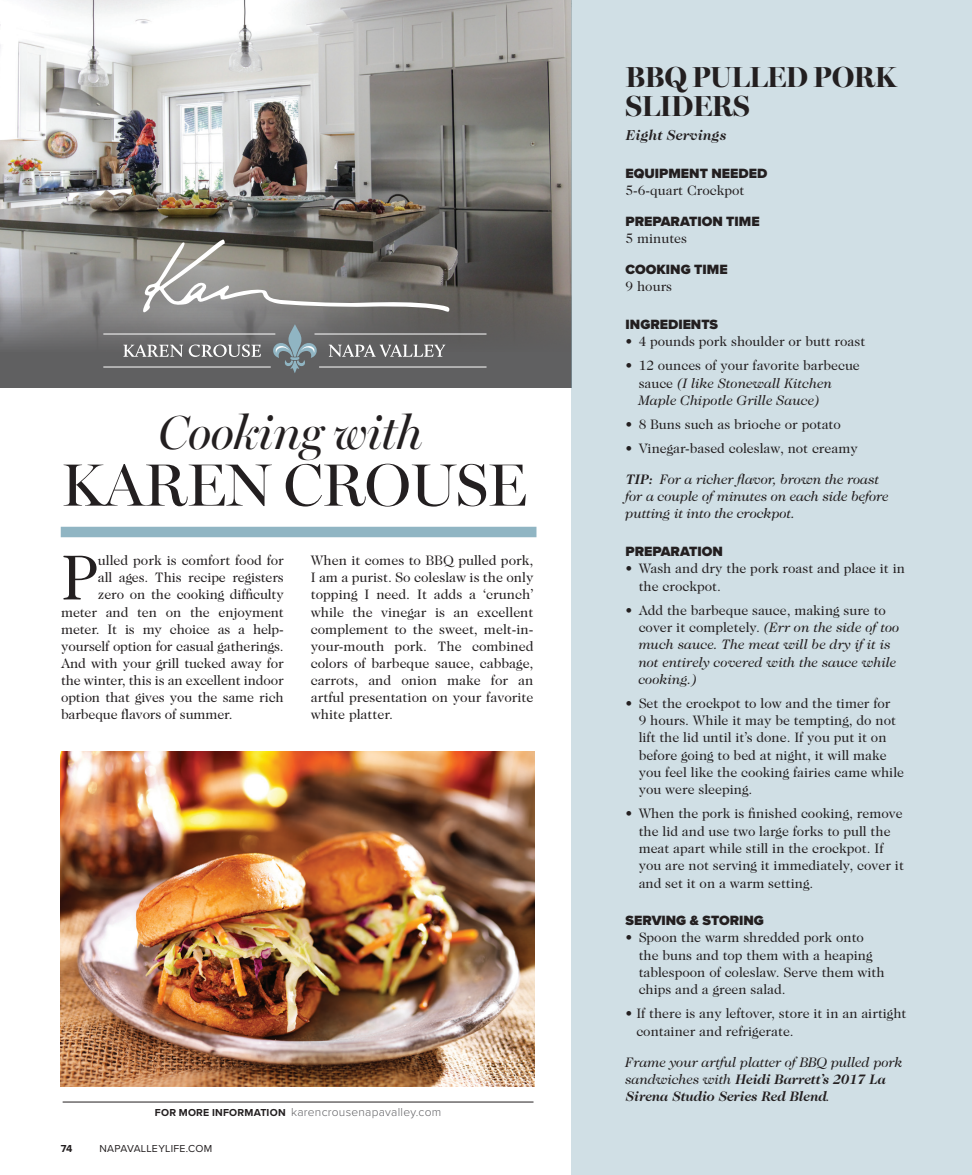
<style>
.page{position:relative;width:972px;height:1175px;background:#fff}
.page>*{position:absolute;margin:0;border:0;box-sizing:border-box;transform-origin:0 0}
.t1{font:64.2px "Caslon 224 Std";color:#231f20}
.t2{font:60px "Miller Banner";letter-spacing:-.02em;color:#231f20}
.t3{font:italic 48px "Miller Banner";letter-spacing:-.01em;color:#231f20}
.t4{font:700 29.1px/29.1px "Miller Banner";letter-spacing:-.01em;color:#231f20}
.t5{font:italic 700 14.55px "Caslon 224 Std";color:#231f20}
.t6{font:italic 13.95px/17.2px "Caslon 224 Std";letter-spacing:-.01em;color:#231f20}
.t7{font:900 13.95px "Proxima Nova";color:#231f20}
.t8{font:13.8px/17.2px "Caslon 224 Std";color:#231f20}
.t9{font:italic 13.8px/17.2px "Caslon 224 Std";color:#231f20}
.t10{font:300 12px "Proxima Nova";letter-spacing:.02em;color:#636366}
.t11{font:10.5px "Proxima Nova";letter-spacing:.02em;color:#231f20}
.t12{font:700 10.5px "Proxima Nova";color:#231f20}
.s1{font-weight:700;font-size:10.5px;color:#231f20}
.s2{font-style:normal}
.s3{font-weight:700}
</style>
<div class="page">
<div style="left:0;top:0;width:571px;height:387px;background:#606061"></div>
<img style="left:0;top:0;width:571px;height:351px">
<div style="left:571px;top:0;width:401px;height:1174px;background:#d0dfe5"></div>
<div style="left:61px;top:527px;width:475px;height:10px;background:#90b5c3"></div>
<svg style="left:273px;top:324px;width:44px;height:49px"></svg>
<svg style="left:123px;top:344px;width:60px;height:13px"></svg>
<svg style="left:189px;top:344px;width:72px;height:13px"></svg>
<svg style="left:329px;top:344px;width:116px;height:13px"></svg>
<svg style="left:141px;top:239px;width:308px;height:76px"></svg>
<hr style="left:103px;top:334px;width:172px;height:1px;background:#fff">
<hr style="left:315px;top:334px;width:172px;height:1px;background:#fff">
<hr style="left:103px;top:367px;width:168px;height:1px;background:#fff">
<hr style="left:319px;top:367px;width:168px;height:1px;background:#fff">
<img style="left:61px;top:751px;width:474px;height:335px">
<hr style="left:63px;top:1101px;width:471px;height:1px;background:#231f20">
<h3 class="t3" style="left:158px;top:404px;width:266px">Cooking with</h3>
<h2 class="t2" style="left:61px;top:449px;width:468px">KAREN CROUSE</h2>
<h1 class="t1" style="left:61px;top:540px;width:38px">P</h1>
<p class="t8" style="left:98px;top:551px;width:187px">ulled pork is comfort food for</p>
<p class="t8" style="left:98px;top:569px;width:187px">all ages. This recipe registers</p>
<p class="t8" style="left:98px;top:586px;width:187px">zero on the cooking difficulty</p>
<p class="t8" style="left:61px;top:603px;width:224px">meter and ten on the enjoyment</p>
<p class="t8" style="left:61px;top:620px;width:224px">meter. It is my choice as a help-</p>
<p class="t8" style="left:61px;top:637px;width:224px">yourself option for casual gatherings.</p>
<p class="t8" style="left:61px;top:654px;width:224px">And with your grill tucked away for</p>
<p class="t8" style="left:61px;top:671px;width:224px">the winter, this is an excellent indoor</p>
<p class="t8" style="left:61px;top:688px;width:224px">option that gives you the same rich</p>
<p class="t8" style="left:61px;top:706px;width:173px">barbeque flavors of summer.</p>
<p class="t8" style="left:311px;top:552px;width:224px;text-align:justify">When it comes to BBQ pulled pork, I am a purist. So coleslaw is the only topping I need. It adds a ‘crunch’ while the vinegar is an excellent complement to the sweet, melt-in&shy;your-mouth pork. The combined colors of barbeque sauce, cabbage, carrots, and onion make for an artful presentation on your favorite white platter.</p>
<p class="t10" style="left:155px;top:1103px;width:288px"><span class="s1">FOR MORE INFORMATION</span> karencrousenapavalley.com</p>
<p class="t12" style="left:61px;top:1140px;width:13px">74</p>
<p class="t11" style="left:100px;top:1140px;width:114px">NAPAVALLEYLIFE.COM</p>
<h3 class="t4" style="left:626px;top:62px;width:273px">BBQ PULLED PORK<br>SLIDERS</h3>
<p class="t5" style="left:626px;top:127px;width:102px">Eight Servings</p>
<p class="t7" style="left:626px;top:163px;width:143px">EQUIPMENT NEEDED</p>
<p class="t8" style="left:626px;top:182px;width:120px">5-6-quart Crockpot</p>
<p class="t7" style="left:626px;top:211px;width:136px">PREPARATION TIME</p>
<p class="t8" style="left:626px;top:230px;width:63px">5 minutes</p>
<p class="t7" style="left:626px;top:259px;width:104px">COOKING TIME</p>
<p class="t8" style="left:626px;top:278px;width:48px">9 hours</p>
<p class="t7" style="left:626px;top:314px;width:94px">INGREDIENTS</p>
<p class="t8" style="left:626px;top:332px;width:241px">• 4 pounds pork shoulder or butt roast</p>
<p class="t9" style="left:639px;top:357px;width:223px;text-indent:-13px"><span class="s2">• 12 ounces of your favorite barbecue sauce</span> (I like Stonewall Kitchen<br>Maple Chipotle Grille Sauce)</p>
<p class="t8" style="left:626px;top:415px;width:217px">• 8 Buns such as brioche or potato</p>
<p class="t8" style="left:626px;top:440px;width:234px">• Vinegar-based coleslaw, not creamy</p>
<p class="t6" style="left:626px;top:470px;width:265px"><span class="s3">TIP:</span> For a richer flavor, brown the roast for a couple of minutes on each side before putting it into the crockpot.</p>
<p class="t7" style="left:626px;top:541px;width:99px">PREPARATION</p>
<p class="t8" style="left:639px;top:560px;width:268px;text-indent:-13px">• Wash and dry the pork roast and place it in the crockpot.</p>
<p class="t9" style="left:639px;top:601px;width:263px;text-indent:-13px"><span class="s2">• Add the barbeque sauce, making sure to cover it completely.</span> (Err on the side of too much sauce. The meat will be dry if it is not entirely covered with the sauce while cooking.)</p>
<p class="t8" style="left:639px;top:694px;width:267px;text-indent:-13px">• Set the crockpot to low and the timer for<br>9 hours. While it may be tempting, do not lift the lid until it’s done. If you put it on before going to bed at night, it will make you feel like the cooking fairies came while you were sleeping.</p>
<p class="t8" style="left:639px;top:805px;width:267px;text-indent:-13px">• When the pork is finished cooking, remove the lid and use two large forks to pull the meat apart while still in the crockpot. If you are not serving it immediately, cover it and set it on a warm setting.</p>
<p class="t7" style="left:626px;top:910px;width:140px">SERVING &amp; STORING</p>
<p class="t8" style="left:639px;top:928px;width:248px;text-indent:-13px">• Spoon the warm shredded pork onto the buns and top them with a heaping tablespoon of coleslaw. Serve them with chips and a green salad.</p>
<p class="t8" style="left:636px;top:1004px;width:272px;text-indent:-11px">• If there is any leftover, store it in an airtight container and refrigerate.</p>
<p class="t6" style="left:626px;top:1053px;width:279px">Frame your artful platter of BBQ pulled pork sandwiches with <span class="s3">Heidi Barrett’s 2017 La<br>Sirena Studio Series Red Blend</span>.</p>
</div>
